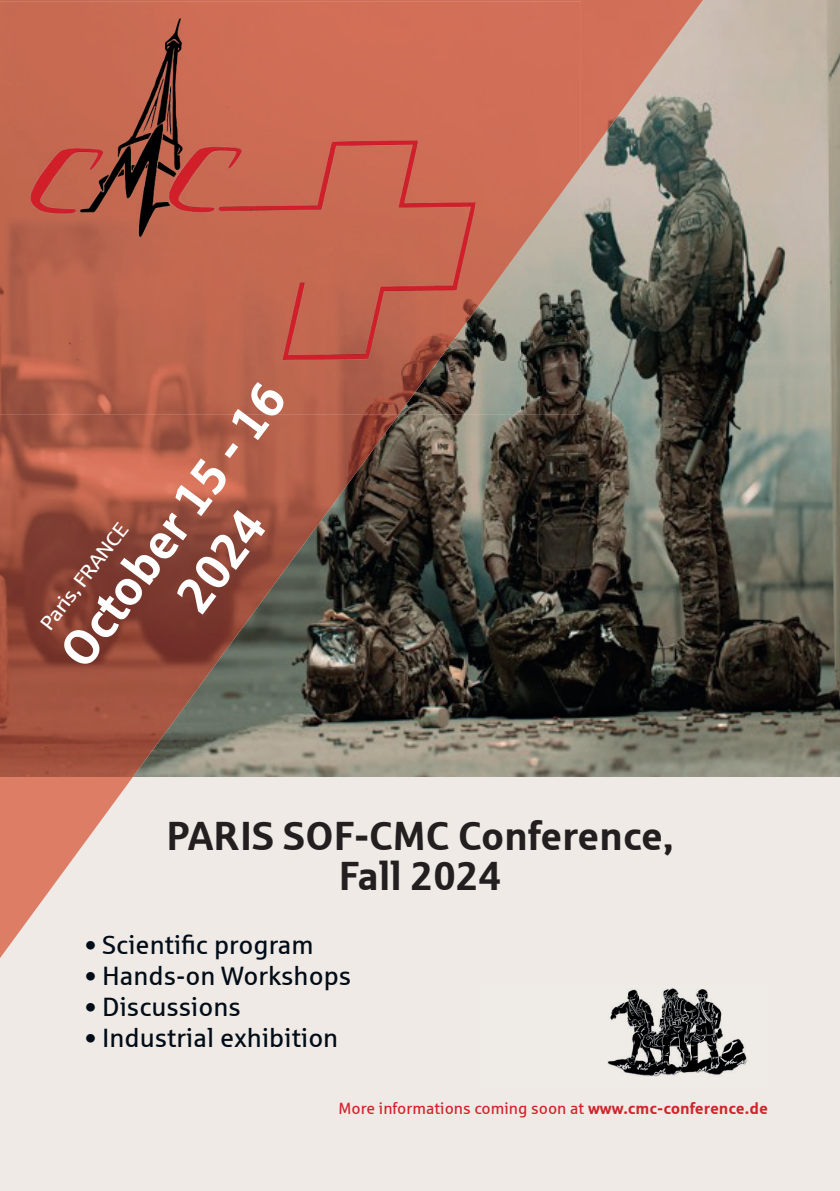
<style>
.page{position:relative;width:840px;height:1191px;background:#fff}
.page>*{position:absolute;margin:0;border:0;box-sizing:border-box;transform-origin:0 0}
.t1{font:700 50px/60px "Sparkasse Rg";color:#fff;text-align:center}
.t2{font:700 40px/40px "Sparkasse Rg";letter-spacing:-.01em;color:#231f20;text-align:center}
.t3{font:26px "Sparkasse Rg";color:#000c17}
.t4{font:20px "Sparkasse Rg";color:#fff;scale:1.1 1}
.t5{font:16px "Sparkasse Rg";color:#d3222b}
.s1{font-weight:700}
</style>
<div class="page">
<div style="left:0;top:0;width:839px;height:1191px;background:#efeae5"></div>
<img style="left:702px;top:0;width:137px;height:777px">
<svg style="left:0;top:777px;width:133px;height:181px"></svg>
<img style="left:0;top:0;width:702px;height:777px">
<img style="left:0;top:1px;width:580px;height:414px">
<img style="left:607px;top:988px;width:141px;height:89px">
<h1 class="t1" style="left:47px;top:643px;width:342px;rotate:-53deg">October 15 - 16<br>2024</h1>
<p class="t4" style="left:36px;top:621px;width:119px;rotate:-52deg">Paris, FRANCE</p>
<h2 class="t2" style="left:166px;top:816px;width:508px">PARIS SOF-CMC Conference,<br>Fall 2024</h2>
<p class="t3" style="left:85px;top:930px;width:230px">• Scientific program</p>
<p class="t3" style="left:85px;top:962px;width:267px">• Hands-on Workshops</p>
<p class="t3" style="left:85px;top:993px;width:157px">• Discussions</p>
<p class="t3" style="left:85px;top:1024px;width:254px">• Industrial exhibition</p>
<p class="t5" style="left:338px;top:1099px;width:430px">More informations coming soon at <span class="s1">www.cmc-conference.de</span></p>
</div>
